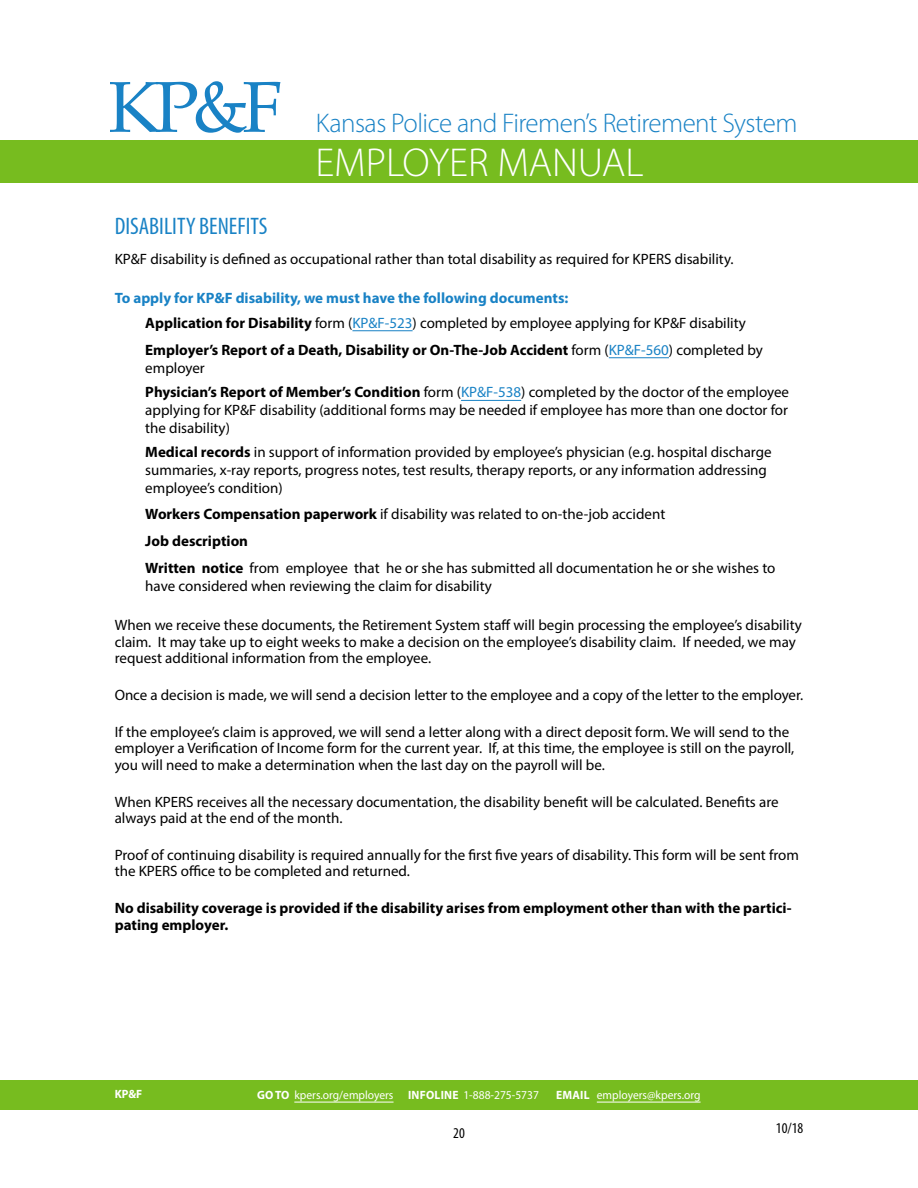
<style>
.page{position:relative;width:918px;height:1188px;background:#fff}
.page>*{position:absolute;margin:0;border:0;box-sizing:border-box;transform-origin:0 0}
.t1{font:72px "Book Antiqua";color:#1982c5}
.t2{font:300 40.5px "Myriad Pro";color:#fff}
.t3{font:300 27px "Myriad Pro";letter-spacing:-.02em;color:#1982c5}
.t4{font:condensed 24px "Myriad Pro";color:#1982c5}
.t5{font:15px/16.5px "Myriad Pro";color:#000}
.t6{font:700 15px/18px "Myriad Pro";color:#000}
.t7{font:700 15px/25.2px "Myriad Pro";color:#1982c5}
.t8{font:condensed 15px "Myriad Pro";color:#000}
.t9{font:12px "Myriad Pro";color:#fff;scale:.96 1}
.t10{font:700 12px "Myriad Pro";color:#fff;scale:.96 1}
.s1{color:#000}
.s2{font-weight:400;color:#000}
.s3{font-weight:400}
.s4{font-weight:400;color:#1982c5}
.s5{font-weight:700}
.s6{color:#1982c5}
</style>
<div class="page">
<div style="left:0;top:140px;width:918px;height:43px;background:#77bc1f"></div>
<div style="left:0;top:1080px;width:918px;height:29px;background:#77bc1f"></div>
<hr style="left:294px;top:1102px;width:100px;height:1px;background:#fff">
<hr style="left:597px;top:1102px;width:104px;height:1px;background:#fff">
<hr style="left:352px;top:330px;width:61px;height:1px;background:#1982c5">
<hr style="left:609px;top:357px;width:60px;height:1px;background:#1982c5">
<hr style="left:461px;top:400px;width:60px;height:1px;background:#1982c5">
<h1 class="t1" style="left:108px;top:57px;width:176px">KP&amp;F</h1>
<h3 class="t3" style="left:316px;top:107px;width:483px">Kansas Police and Firemen’s Retirement System</h3>
<h2 class="t2" style="left:315px;top:138px;width:330px">EMPLOYER MANUAL</h2>
<h3 class="t4" style="left:115px;top:212px;width:154px">DISABILITY BENEFITS</h3>
<p class="t5" style="left:115px;top:250px;width:620px">KP&amp;F disability is defned as occupational rather than total disability as required for KPERS disability.</p>
<p class="t7" style="left:145px;top:284px;width:602px;text-indent:-31px">To apply for KP&amp;F disability, we must have the following documents:<br><span class="s1">Application for Disability</span> <span class="s2">form (</span><span class="s3">KP&amp;F-523</span><span class="s2">) completed by employee applying for KP&amp;F disability</span></p>
<p class="t6" style="left:145px;top:340px;width:619px">Employer’s Report of a Death, Disability or On-The-Job Accident <span class="s3">form (</span><span class="s4">KP&amp;F-560</span><span class="s3">) completed by employer</span></p>
<p class="t5" style="left:145px;top:383px;width:645px;line-height:18px;text-align:justify"><span class="s5">Physician’s Report of Member’s Condition</span> form (<span class="s6">KP&amp;F-538</span>) completed by the doctor of the employee applying for KP&amp;F disability (additional forms may be needed if employee has more than one doctor for the disability)</p>
<p class="t5" style="left:145px;top:443px;width:628px;line-height:18px"><span class="s5">Medical records</span> in support of information provided by employee’s physician (e.g. hospital discharge summaries, x-ray reports, progress notes, test results, therapy reports, or any information addressing employee’s condition)</p>
<p class="t5" style="left:145px;top:501px;width:632px;line-height:27px"><span class="s5">Workers Compensation paperwork</span> if disability was related to on-the-job accident<br><span class="s5">Job description<br>Written notice</span> from employee that he or she has submitted all documentation he or she wishes to</p>
<p class="t5" style="left:145px;top:578px;width:348px">have considered when reviewing the claim for disability</p>
<p class="t5" style="left:115px;top:617px;width:689px">When we receive these documents, the Retirement System staf will begin processing the employee’s disability claim. It may take up to eight weeks to make a decision on the employee’s disability claim. If needed, we may request additional information from the employee.</p>
<p class="t5" style="left:115px;top:687px;width:690px">Once a decision is made, we will send a decision letter to the employee and a copy of the letter to the employer.</p>
<p class="t5" style="left:115px;top:723px;width:681px">If the employee’s claim is approved, we will send a letter along with a direct deposit form. We will send to the employer a Verifcation of Income form for the current year. If, at this time, the employee is still on the payroll, you will need to make a determination when the last day on the payroll will be.</p>
<p class="t5" style="left:115px;top:793px;width:665px">When KPERS receives all the necessary documentation, the disability beneft will be calculated. Benefts are always paid at the end of the month.</p>
<p class="t5" style="left:115px;top:846px;width:686px">Proof of continuing disability is required annually for the frst fve years of disability. This form will be sent from the KPERS ofce to be completed and returned.</p>
<p class="t6" style="left:115px;top:899px;width:678px;line-height:16.5px">No disability coverage is provided if the disability arises from employment other than with the partici&shy;pating employer.</p>
<p class="t10" style="left:115px;top:1087px;width:30px">KP&amp;F</p>
<p class="t9" style="left:257px;top:1088px;width:295px"><span class="s5">GO TO</span> kpers.org/employers <span class="s5">INFOLINE</span> 1-888-275-5737</p>
<p class="t9" style="left:556px;top:1088px;width:152px"><span class="s5">EMAIL</span> employers@kpers.org</p>
<p class="t8" style="left:453px;top:1124px;width:13px">20</p>
<p class="t8" style="left:776px;top:1119px;width:29px">10/18</p>
</div>
